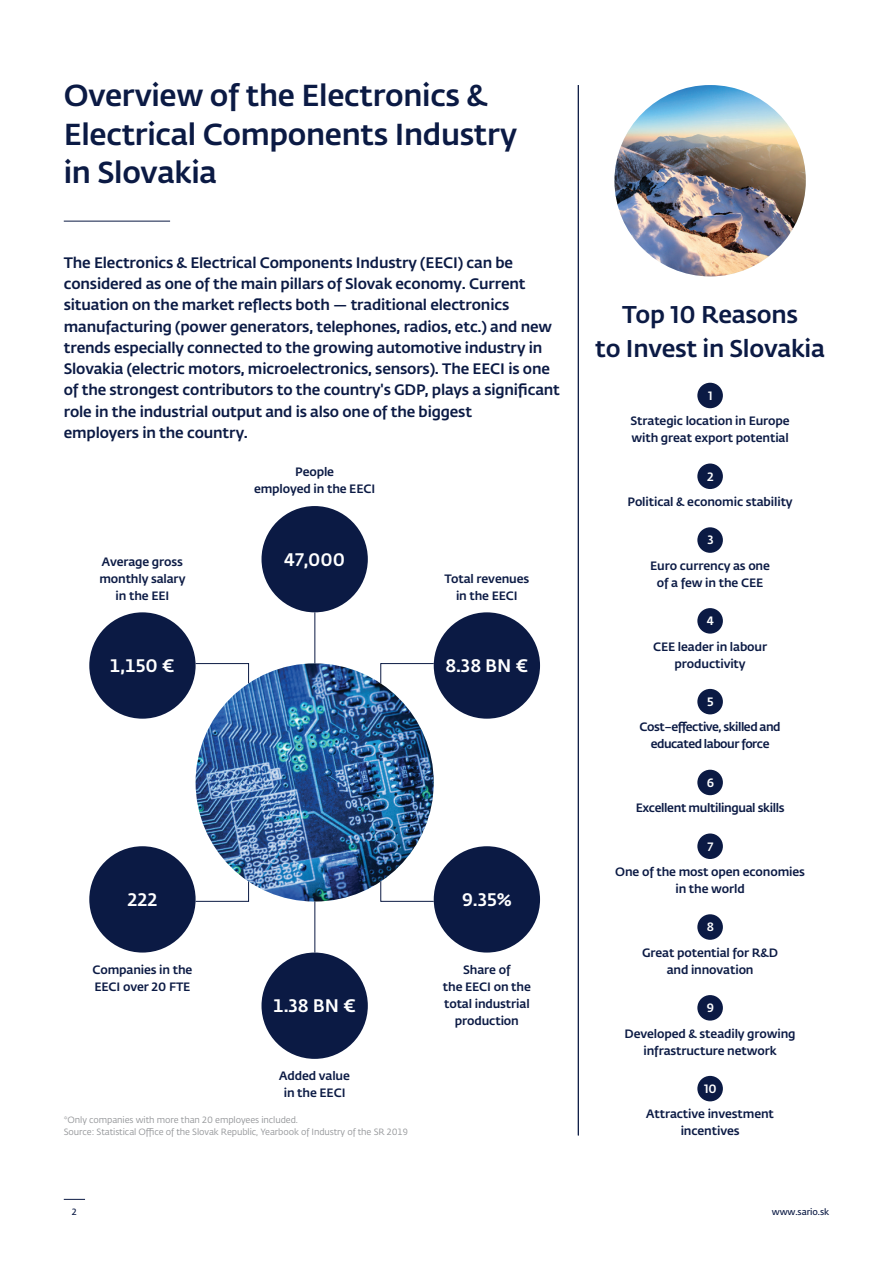
<style>
.page{position:relative;width:893px;height:1263px;background:#fff}
.page>*{position:absolute;margin:0;border:0;box-sizing:border-box;transform-origin:0 0}
.t1{font:500 30px/38.2px "Fedra Sans Pro";letter-spacing:-.01em;color:#0b1a44}
.t2{font:500 24px/34px "Fedra Sans Pro";letter-spacing:-.01em;color:#0b1a44;text-align:center}
.t3{font:500 18px "Fedra Sans Pro";color:#fff}
.t4{font:500 15px/21.3px "Fedra Sans Pro";letter-spacing:-.01em;color:#0b1a44}
.t5{font:500 12px/17px "Fedra Sans Pro";letter-spacing:-.01em;color:#0b1a44;text-align:center}
.t6{font:500 12px/17px "Fedra Sans Pro";letter-spacing:-.04em;color:#0b1a44;text-align:center}
.t7{font:500 12px "Fedra Sans Pro";letter-spacing:-.03em;color:#0b1a44}
.t8{font:500 12px "Fedra Sans Pro";color:#fff}
.t9{font:9px/12.8px "Fedra Sans Pro";letter-spacing:-.01em;color:#939598}
.t10{font:600 9px "Fedra Sans Pro";letter-spacing:-.01em;color:#0b1a44}
</style>
<div class="page">
<div style="left:434px;top:612px;width:106px;height:107px;background:#0b1a44;border-radius:50%"></div>
<svg style="left:64px;top:1199px;width:21px;height:1px"></svg>
<hr style="left:64px;top:221px;width:106px;height:1px;background:#0b1a44">
<hr style="left:578px;top:85px;width:1px;height:1050px;background:#0b1a44">
<div style="left:261px;top:506px;width:107px;height:106px;background:#0b1a44;border-radius:50%"></div>
<div style="left:89px;top:612px;width:107px;height:107px;background:#0b1a44;border-radius:50%"></div>
<div style="left:434px;top:846px;width:106px;height:106px;background:#0b1a44;border-radius:50%"></div>
<div style="left:89px;top:846px;width:107px;height:106px;background:#0b1a44;border-radius:50%"></div>
<div style="left:261px;top:952px;width:107px;height:107px;background:#0b1a44;border-radius:50%"></div>
<div style="left:697px;top:383px;width:26px;height:25px;background:#0b1a44;border-radius:50%"></div>
<div style="left:697px;top:608px;width:26px;height:26px;background:#0b1a44;border-radius:50%"></div>
<div style="left:697px;top:463px;width:26px;height:26px;background:#0b1a44;border-radius:50%"></div>
<div style="left:697px;top:527px;width:26px;height:26px;background:#0b1a44;border-radius:50%"></div>
<div style="left:697px;top:689px;width:26px;height:25px;background:#0b1a44;border-radius:50%"></div>
<div style="left:697px;top:770px;width:26px;height:25px;background:#0b1a44;border-radius:50%"></div>
<div style="left:697px;top:995px;width:26px;height:25px;background:#0b1a44;border-radius:50%"></div>
<div style="left:697px;top:833px;width:26px;height:26px;background:#0b1a44;border-radius:50%"></div>
<div style="left:697px;top:914px;width:26px;height:26px;background:#0b1a44;border-radius:50%"></div>
<div style="left:697px;top:1076px;width:26px;height:25px;background:#0b1a44;border-radius:50%"></div>
<img style="left:614px;top:85px;width:192px;height:191px;border-radius:96px">
<hr style="left:315px;top:612px;width:1px;height:340px;background:#0b1a44">
<img style="left:196px;top:663px;width:238px;height:238px;border-radius:119px">
<h1 class="t1" style="left:64px;top:75px;width:454px">Overview of the Electronics &amp;<br>Electrical Components Industry in Slovakia</h1>
<p class="t4" style="left:64px;top:251px;width:498px">The Electronics &amp; Electrical Components Industry (EECI) can be considered as one of the main pillars of Slovak economy. Current situation on the market reflects both — traditional electronics manufacturing (power generators, telephones, radios, etc.) and new trends especially connected to the growing automotive industry in Slovakia (electric motors, microelectronics, sensors). The EECI is one of the strongest contributors to the country's GDP, plays a significant role in the industrial output and is also one of the biggest<br>employers in the country.</p>
<p class="t5" style="left:254px;top:463px;width:123px">People<br>employed in the EECI</p>
<p class="t5" style="left:99px;top:552px;width:88px">Average gross monthly salary in the EEI</p>
<p class="t3" style="left:284px;top:545px;width:62px">47,000</p>
<p class="t5" style="left:444px;top:569px;width:86px">Total revenues in the EECI</p>
<p class="t3" style="left:110px;top:652px;width:66px">1,150 €</p>
<p class="t3" style="left:445px;top:652px;width:85px">8.38 BN €</p>
<p class="t3" style="left:128px;top:886px;width:31px">222</p>
<p class="t5" style="left:93px;top:960px;width:101px;text-align:left">Companies in the<br>EECI over 20 FTE</p>
<p class="t3" style="left:273px;top:992px;width:84px">1.38 BN €</p>
<p class="t5" style="left:279px;top:1067px;width:72px">Added value in the EECI</p>
<p class="t9" style="left:64px;top:1113px;width:346px">*Only companies with more than 20 employees included.<br>Source: Statistical Office of the Slovak Republic, Yearbook of Industry of the SR 2019</p>
<p class="t3" style="left:462px;top:886px;width:51px">9.35%</p>
<p class="t5" style="left:443px;top:960px;width:90px">Share of<br>the EECI on the total industrial production</p>
<h2 class="t2" style="left:595px;top:296px;width:231px">Top 10 Reasons<br>to Invest in Slovakia</h2>
<p class="t8" style="left:708px;top:386px;width:6px">1</p>
<p class="t5" style="left:630px;top:412px;width:161px;text-align:left">Strategic location in Europe with great export potential</p>
<p class="t8" style="left:707px;top:467px;width:8px">2</p>
<p class="t5" style="left:627px;top:493px;width:167px">Political &amp; economic stability</p>
<p class="t8" style="left:707px;top:531px;width:8px">3</p>
<p class="t5" style="left:650px;top:556px;width:121px">Euro currency as one of a few in the CEE</p>
<p class="t8" style="left:707px;top:612px;width:9px">4</p>
<p class="t5" style="left:653px;top:637px;width:116px">CEE leader in labour productivity</p>
<p class="t8" style="left:707px;top:692px;width:8px">5</p>
<p class="t6" style="left:640px;top:718px;width:142px">Cost–effective, skilled and educated labour force</p>
<p class="t8" style="left:707px;top:773px;width:9px">6</p>
<p class="t7" style="left:636px;top:799px;width:150px">Excellent multilingual skills</p>
<p class="t8" style="left:707px;top:837px;width:7px">7</p>
<p class="t5" style="left:615px;top:862px;width:191px">One of the most open economies in the world</p>
<p class="t8" style="left:707px;top:918px;width:9px">8</p>
<p class="t5" style="left:642px;top:943px;width:138px">Great potential for R&amp;D and innovation</p>
<p class="t8" style="left:707px;top:999px;width:9px">9</p>
<p class="t5" style="left:625px;top:1024px;width:172px">Developed &amp; steadily growing infrastructure network</p>
<p class="t8" style="left:704px;top:1079px;width:14px">10</p>
<p class="t5" style="left:646px;top:1105px;width:129px">Attractive investment incentives</p>
<p class="t10" style="left:72px;top:1205px;width:6px">2</p>
<p class="t10" style="left:772px;top:1205px;width:59px">www.sario.sk</p>
</div>
